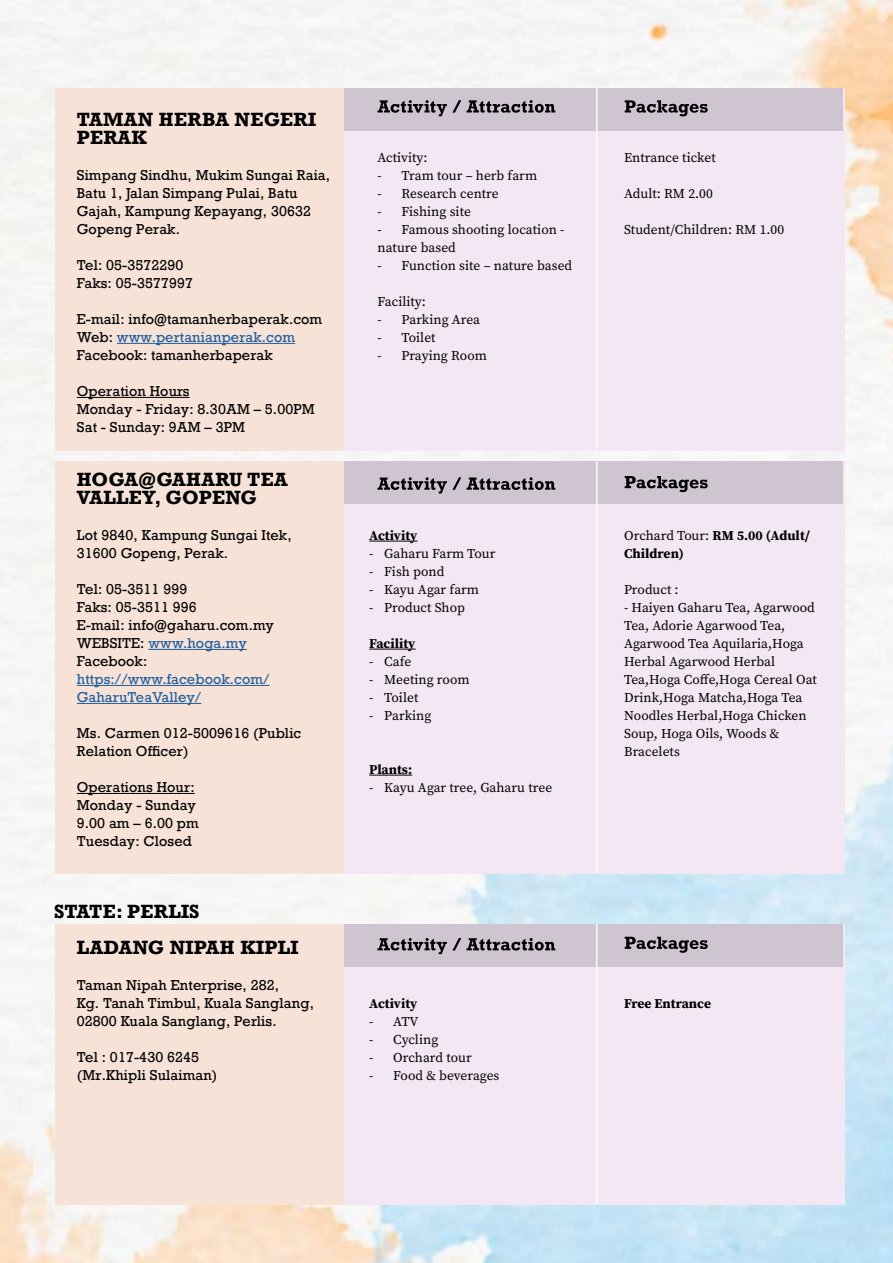
<style>
.page{position:relative;width:893px;height:1263px;background:#fff}
.page>*{position:absolute;margin:0;border:0;box-sizing:border-box;transform-origin:0 0}
.t1{font:700 18px/18px "Rockwell";letter-spacing:.02em;color:#000}
.t2{font:13.5px/18px "Rockwell";letter-spacing:.005em;color:#000}
.t3{font:13.5px/18px "Source Serif Pro";letter-spacing:.005em;color:#000}
.t4{font:700 13.5px/18px "Source Serif Pro";color:#000}
.t5{font:13.5px/18px "Rockwell";letter-spacing:.005em;color:#215e9e}
.s1{color:#215e9e}
.s2{font-weight:400}
</style>
<div class="page">
<img style="left:0;top:0;width:893px;height:1263px">
<div style="left:343px;top:88px;width:501px;height:363px;background:#f2e7f2"></div>
<div style="left:343px;top:461px;width:501px;height:413px;background:#f2e7f2"></div>
<div style="left:343px;top:924px;width:501px;height:280px;background:#f2e7f2"></div>
<div style="left:342px;top:88px;width:501px;height:42px;background:#cec5d0"></div>
<div style="left:342px;top:461px;width:501px;height:43px;background:#cec5d0"></div>
<div style="left:342px;top:924px;width:501px;height:42px;background:#cec5d0"></div>
<div style="left:56px;top:88px;width:288px;height:363px;background:#f6e2d7"></div>
<div style="left:56px;top:461px;width:288px;height:413px;background:#f6e2d7"></div>
<div style="left:56px;top:924px;width:288px;height:280px;background:#f6e2d7"></div>
<svg style="left:377px;top:100px;width:178px;height:16px"></svg>
<svg style="left:377px;top:477px;width:178px;height:16px"></svg>
<svg style="left:377px;top:938px;width:178px;height:16px"></svg>
<svg style="left:625px;top:100px;width:83px;height:16px"></svg>
<svg style="left:625px;top:476px;width:83px;height:16px"></svg>
<svg style="left:625px;top:937px;width:83px;height:16px"></svg>
<hr style="left:369px;top:541px;width:48px;height:1px;background:#000">
<hr style="left:369px;top:649px;width:47px;height:1px;background:#000">
<hr style="left:369px;top:775px;width:43px;height:1px;background:#000">
<hr style="left:117px;top:343px;width:178px;height:1px;background:#215e9e">
<hr style="left:77px;top:397px;width:113px;height:1px;background:#000">
<hr style="left:148px;top:649px;width:99px;height:1px;background:#215e9e">
<hr style="left:77px;top:685px;width:193px;height:1px;background:#215e9e">
<hr style="left:77px;top:703px;width:124px;height:1px;background:#215e9e">
<hr style="left:77px;top:793px;width:118px;height:1px;background:#000">
<hr style="left:596px;top:88px;width:1px;height:363px;background:#f7fcfe">
<hr style="left:596px;top:461px;width:1px;height:413px;background:#f7fcfe">
<hr style="left:596px;top:924px;width:1px;height:280px;background:#f7fcfe">
<h1 class="t1" style="left:77px;top:110px;width:241px">TAMAN HERBA NEGERI<br>PERAK</h1>
<p class="t2" style="left:77px;top:166px;width:255px">Simpang Sindhu, Mukim Sungai Raia,<br>Batu 1, Jalan Simpang Pulai, Batu<br>Gajah, Kampung Kepayang, 30632<br>Gopeng Perak.</p>
<p class="t2" style="left:77px;top:256px;width:118px">Tel: 05-3572290<br>Faks: 05-3577997</p>
<p class="t2" style="left:77px;top:310px;width:247px">E-mail: info@tamanherbaperak.com<br>Web: <span class="s1">www.pertanianperak.com<br></span>Facebook: tamanherbaperak</p>
<p class="t2" style="left:77px;top:382px;width:239px">Operation Hours<br>Monday - Friday: 8.30AM – 5.00PM<br>Sat - Sunday: 9AM – 3PM</p>
<h1 class="t1" style="left:77px;top:470px;width:212px">HOGA@GAHARU TEA<br>VALLEY, GOPENG</h1>
<p class="t2" style="left:77px;top:526px;width:216px">Lot 9840, Kampung Sungai Itek,<br>31600 Gopeng, Perak.</p>
<p class="t2" style="left:77px;top:580px;width:199px">Tel: 05-3511 999<br>Faks: 05-3511 996<br>E-mail: info@gaharu.com.my<br>WEBSITE: <span class="s1">www.hoga.my<br></span>Facebook:</p>
<p class="t5" style="left:77px;top:670px;width:194px">https://www.facebook.com/<br>GaharuTeaValley/</p>
<p class="t2" style="left:77px;top:724px;width:226px">Ms. Carmen 012-5009616 (Public<br>Relation Officer)</p>
<p class="t2" style="left:77px;top:778px;width:123px">Operations Hour:<br>Monday - Sunday<br>9.00 am – 6.00 pm<br>Tuesday: Closed</p>
<h1 class="t1" style="left:54px;top:902px;width:147px">STATE: PERLIS</h1>
<h1 class="t1" style="left:77px;top:938px;width:223px">LADANG NIPAH KIPLI</h1>
<p class="t2" style="left:77px;top:976px;width:239px">Taman Nipah Enterprise, 282,<br>Kg. Tanah Timbul, Kuala Sanglang,<br>02800 Kuala Sanglang, Perlis.</p>
<p class="t2" style="left:77px;top:1048px;width:142px">Tel : 017-430 6245 (Mr.Khipli Sulaiman)</p>
<p class="t3" style="left:377px;top:148px;width:52px">Activity:</p>
<p class="t3" style="left:377px;top:166px;width:161px">- Tram tour – herb farm</p>
<p class="t3" style="left:377px;top:184px;width:123px">- Research centre</p>
<p class="t3" style="left:377px;top:202px;width:95px">- Fishing site</p>
<p class="t3" style="left:377px;top:220px;width:188px">- Famous shooting location - nature based</p>
<p class="t3" style="left:377px;top:256px;width:196px">- Function site – nature based</p>
<p class="t3" style="left:377px;top:292px;width:50px">Facility:</p>
<p class="t3" style="left:377px;top:310px;width:104px">- Parking Area</p>
<p class="t3" style="left:377px;top:328px;width:60px">- Toilet</p>
<p class="t3" style="left:377px;top:346px;width:111px">- Praying Room</p>
<p class="t4" style="left:369px;top:526px;width:50px">Activity</p>
<p class="t3" style="left:369px;top:544px;width:128px">- Gaharu Farm Tour</p>
<p class="t3" style="left:369px;top:562px;width:77px">- Fish pond</p>
<p class="t3" style="left:369px;top:580px;width:111px">- Kayu Agar farm</p>
<p class="t3" style="left:369px;top:598px;width:97px">- Product Shop</p>
<p class="t4" style="left:369px;top:634px;width:48px">Facility</p>
<p class="t3" style="left:369px;top:652px;width:43px">- Cafe</p>
<p class="t3" style="left:369px;top:670px;width:102px">- Meeting room</p>
<p class="t3" style="left:369px;top:688px;width:51px">- Toilet</p>
<p class="t3" style="left:369px;top:706px;width:64px">- Parking</p>
<p class="t4" style="left:369px;top:760px;width:44px">Plants:</p>
<p class="t3" style="left:369px;top:778px;width:184px">- Kayu Agar tree, Gaharu tree</p>
<p class="t4" style="left:369px;top:994px;width:50px">Activity</p>
<p class="t3" style="left:369px;top:1012px;width:51px">- ATV</p>
<p class="t3" style="left:369px;top:1030px;width:71px">- Cycling</p>
<p class="t3" style="left:369px;top:1048px;width:104px">- Orchard tour</p>
<p class="t3" style="left:369px;top:1066px;width:132px">- Food &amp; beverages</p>
<p class="t3" style="left:624px;top:148px;width:93px">Entrance ticket</p>
<p class="t3" style="left:624px;top:184px;width:90px">Adult: RM 2.00</p>
<p class="t3" style="left:624px;top:220px;width:161px">Student/Children: RM 1.00</p>
<p class="t4" style="left:624px;top:526px;width:187px"><span class="s2">Orchard Tour:</span> RM 5.00 (Adult/<br>Children)</p>
<p class="t3" style="left:624px;top:580px;width:56px">Product :</p>
<p class="t3" style="left:624px;top:598px;width:194px">- Haiyen Gaharu Tea, Agarwood<br>Tea, Adorie Agarwood Tea,<br>Agarwood Tea Aquilaria,Hoga<br>Herbal Agarwood Herbal<br>Tea,Hoga Coffe,Hoga Cereal Oat<br>Drink,Hoga Matcha,Hoga Tea<br>Noodles Herbal,Hoga Chicken<br>Soup, Hoga Oils, Woods &amp;<br>Bracelets</p>
<p class="t4" style="left:624px;top:994px;width:88px">Free Entrance</p>
</div>
